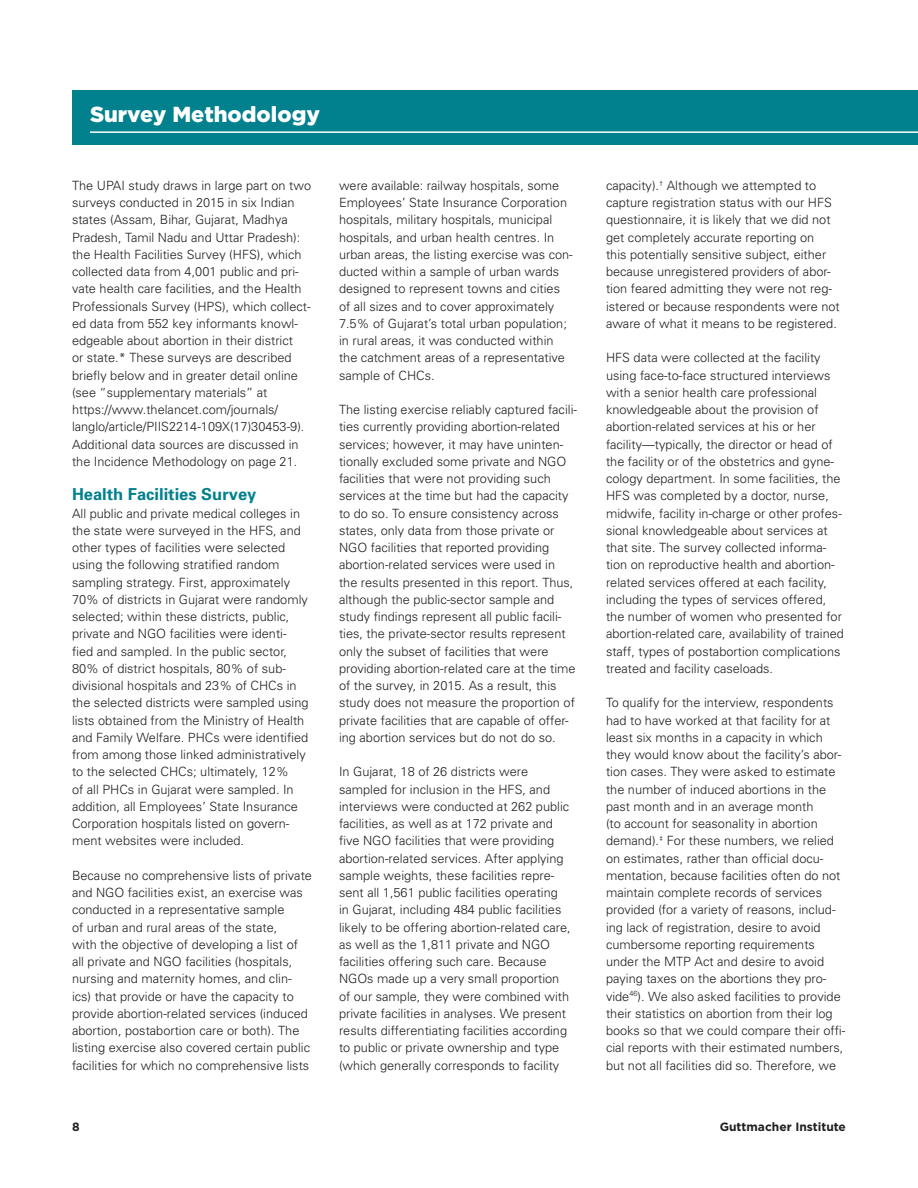
<style>
.page{position:relative;width:918px;height:1188px;background:#fff}
.page>*{position:absolute;margin:0;border:0;box-sizing:border-box;transform-origin:0 0}
.t1{font:900 21.75px "Gotham";color:#fff}
.MethoSectionSubhead{font:700 16.5px "Univers";color:#00818d}
.MethoSectionCopy{font:300 12.75px/17.2px "Univers";color:#231f20}
.t2{font:700 12px "Gotham";color:#231f20}
</style>
<div class="page">
<div style="left:72px;top:90px;width:846px;height:55px;background:#00818d"></div>
<hr style="left:90px;top:131px;width:828px;height:2px;background:#fff">
<h1 class="t1" style="left:90px;top:100px;width:232px">Survey Methodology</h1>
<p class="MethoSectionCopy" style="left:72px;top:176px;width:241px">The UPAI study draws in large part on two surveys conducted in 2015 in six Indian states (Assam, Bihar, Gujarat, Madhya Pradesh, Tamil Nadu and Uttar Pradesh): the Health Facilities Survey (HFS), which collected data from 4,001 public and pri&shy;vate health care facilities, and the Health Professionals Survey (HPS), which collect&shy;ed data from 552 key informants knowl&shy;edgeable about abortion in their district<br>or state.* These surveys are described briefly below and in greater detail online (see “supplementary materials” at https://www.thelancet.com/journals/ langlo/article/PIIS2214-109X(17)30453-9).<br>Additional data sources are discussed in the Incidence Methodology on page 21.</p>
<p class="MethoSectionSubhead" style="left:72px;top:484px;width:186px">Health Facilities Survey</p>
<p class="MethoSectionCopy" style="left:72px;top:504px;width:238px">All public and private medical colleges in the state were surveyed in the HFS, and other types of facilities were selected using the following stratified random sampling strategy. First, approximately 70% of districts in Gujarat were randomly selected; within these districts, public, private and NGO facilities were identi&shy;fied and sampled. In the public sector, 80% of district hospitals, 80% of sub&shy;divisional hospitals and 23% of CHCs in the selected districts were sampled using lists obtained from the Ministry of Health and Family Welfare. PHCs were identified from among those linked administratively to the selected CHCs; ultimately, 12%<br>of all PHCs in Gujarat were sampled. In addition, all Employees’ State Insurance Corporation hospitals listed on govern&shy;ment websites were included.</p>
<p class="MethoSectionCopy" style="left:72px;top:866px;width:242px">Because no comprehensive lists of private and NGO facilities exist, an exercise was conducted in a representative sample<br>of urban and rural areas of the state,<br>with the objective of developing a list of all private and NGO facilities (hospitals, nursing and maternity homes, and clin&shy;ics) that provide or have the capacity to provide abortion-related services (induced abortion, postabortion care or both). The listing exercise also covered certain public facilities for which no comprehensive lists</p>
<p class="MethoSectionCopy" style="left:339px;top:176px;width:235px">were available: railway hospitals, some Employees’ State Insurance Corporation hospitals, military hospitals, municipal hospitals, and urban health centres. In urban areas, the listing exercise was con&shy;ducted within a sample of urban wards designed to represent towns and cities of all sizes and to cover approximately 7.5% of Gujarat’s total urban population; in rural areas, it was conducted within the catchment areas of a representative sample of CHCs.</p>
<p class="MethoSectionCopy" style="left:339px;top:400px;width:240px">The listing exercise reliably captured facili&shy;ties currently providing abortion-related services; however, it may have uninten&shy;tionally excluded some private and NGO facilities that were not providing such services at the time but had the capacity to do so. To ensure consistency across states, only data from those private or NGO facilities that reported providing abortion-related services were used in<br>the results presented in this report. Thus, although the public-sector sample and study findings represent all public facili&shy;ties, the private-sector results represent only the subset of facilities that were providing abortion-related care at the time of the survey, in 2015. As a result, this study does not measure the proportion of private facilities that are capable of offer&shy;ing abortion services but do not do so.</p>
<p class="MethoSectionCopy" style="left:339px;top:763px;width:233px">In Gujarat, 18 of 26 districts were sampled for inclusion in the HFS, and interviews were conducted at 262 public facilities, as well as at 172 private and five NGO facilities that were providing abortion-related services. After applying sample weights, these facilities repre&shy;sent all 1,561 public facilities operating in Gujarat, including 484 public facilities likely to be offering abortion-related care, as well as the 1,811 private and NGO facilities offering such care. Because NGOs made up a very small proportion of our sample, they were combined with private facilities in analyses. We present results differentiating facilities according to public or private ownership and type (which generally corresponds to facility</p>
<p class="MethoSectionCopy" style="left:606px;top:176px;width:235px">capacity).<sup>†</sup> Although we attempted to capture registration status with our HFS questionnaire, it is likely that we did not get completely accurate reporting on<br>this potentially sensitive subject, either because unregistered providers of abor&shy;tion feared admitting they were not reg&shy;istered or because respondents were not aware of what it means to be registered.</p>
<p class="MethoSectionCopy" style="left:606px;top:349px;width:240px">HFS data were collected at the facility using face-to-face structured interviews with a senior health care professional knowledgeable about the provision of abortion-related services at his or her facility—typically, the director or head of the facility or of the obstetrics and gyne&shy;cology department. In some facilities, the HFS was completed by a doctor, nurse, midwife, facility in-charge or other profes&shy;sional knowledgeable about services at that site. The survey collected informa&shy;tion on reproductive health and abortion&shy;related services offered at each facility, including the types of services offered, the number of women who presented for abortion-related care, availability of trained staff, types of postabortion complications treated and facility caseloads.</p>
<p class="MethoSectionCopy" style="left:606px;top:694px;width:241px">To qualify for the interview, respondents had to have worked at that facility for at least six months in a capacity in which they would know about the facility’s abor&shy;tion cases. They were asked to estimate the number of induced abortions in the past month and in an average month<br>(to account for seasonality in abortion demand).<sup>‡</sup> For these numbers, we relied on estimates, rather than official docu&shy;mentation, because facilities often do not maintain complete records of services provided (for a variety of reasons, includ&shy;ing lack of registration, desire to avoid cumbersome reporting requirements under the MTP Act and desire to avoid paying taxes on the abortions they pro&shy;vide<sup>46</sup>). We also asked facilities to provide their statistics on abortion from their log books so that we could compare their offi&shy;cial reports with their estimated numbers, but not all facilities did so. Therefore, we</p>
<p class="t2" style="left:72px;top:1119px;width:9px">8</p>
<p class="t2" style="left:720px;top:1119px;width:128px">Guttmacher Institute</p>
</div>
